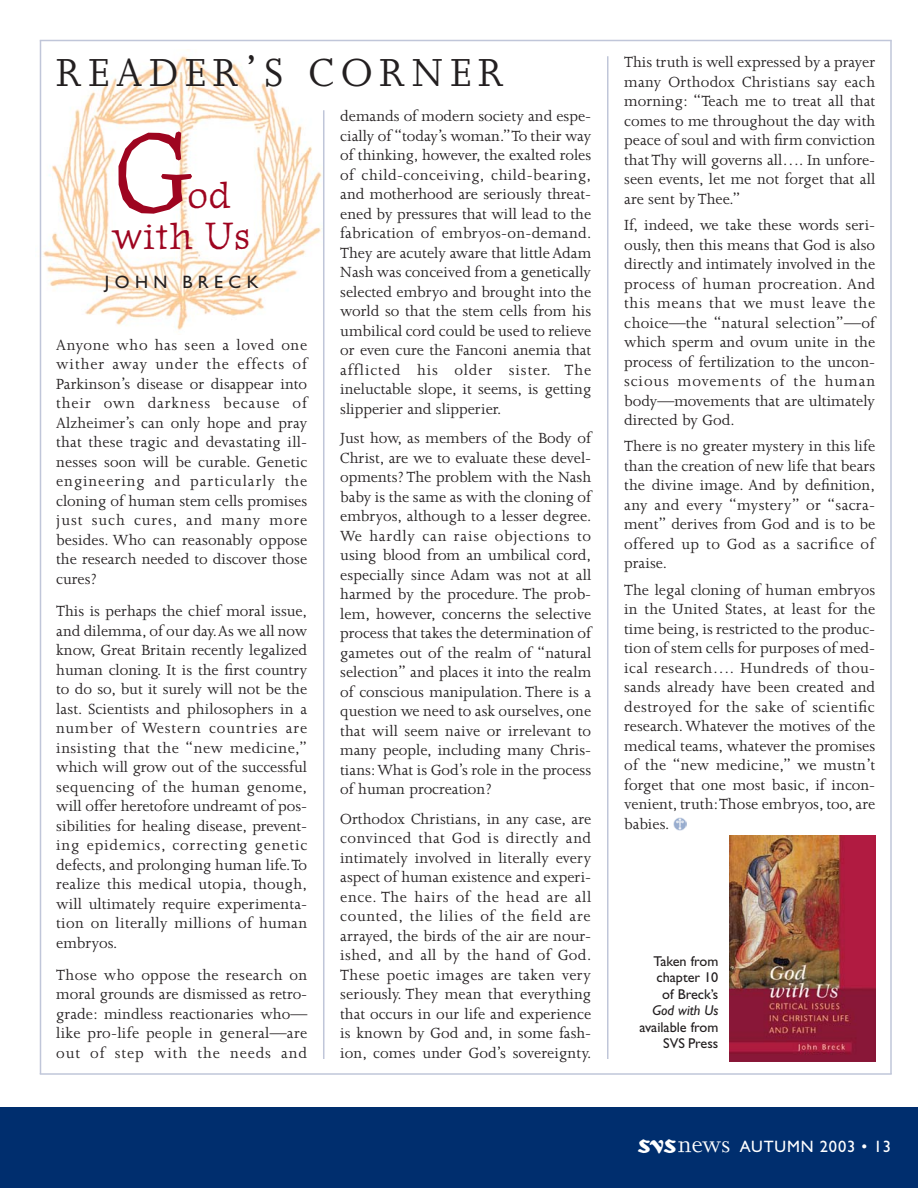
<style>
.page{position:relative;width:918px;height:1188px;background:#fff}
.page>*{position:absolute;margin:0;border:0;box-sizing:border-box;transform-origin:0 0}
.t1{font:112.5px "Journal Text";color:#9e0520}
.t2{font:45px "Joanna";letter-spacing:.155em;color:#231f20}
.t3{font:37.5px/40.5px "Journal Text";color:#9e0520}
.t4{font:18px "Gill Sans";letter-spacing:.3em;color:#231f20}
.t5{font:16.8px/19.5px "Joanna";color:#231f20;text-align:justify}
.t6{font:16.5px "Gill Sans";letter-spacing:.05em;color:#fff}
.t7{font:14.25px/16.5px "Gill Sans";color:#231f20;text-align:right}
.t8{font:italic 14.25px "Gill Sans";color:#231f20}
.s1{font-family:"SVS Logos";font-size:18px}
</style>
<div class="page">
<img style="left:39px;top:50px;width:286px;height:284px">
<div style="left:0;top:1107px;width:918px;height:81px;background:#002e6e"></div>
<hr style="left:40px;top:40px;width:852px;height:1px;background:#c0c6d9">
<hr style="left:40px;top:1073px;width:852px;height:2px;background:#c0c6d9">
<hr style="left:40px;top:40px;width:1px;height:1034px;background:#c0c6d9">
<hr style="left:323px;top:110px;width:1px;height:949px;background:#c0c6d9">
<hr style="left:607px;top:56px;width:2px;height:1003px;background:#c0c6d9">
<hr style="left:890px;top:40px;width:2px;height:1034px;background:#c0c6d9">
<img style="left:729px;top:836px;width:146px;height:226px">
<img style="left:673px;top:817px;width:14px;height:14px">
<h2 class="t2" style="left:56px;top:56px;width:449px">READER’S CORNER</h2>
<h1 class="t1" style="left:112px;top:132px;width:80px">G</h1>
<h3 class="t3" style="left:111px;top:179px;width:141px;text-indent:76px">od with Us</h3>
<p class="t4" style="left:105px;top:276px;width:155px">JOHN BRECK</p>
<p class="t5" style="left:56px;top:337px;width:253px">Anyone who has seen a loved one wither away under the effects of Parkinson’s disease or disappear into their own darkness because of Alzheimer’s can only hope and pray that these tragic and devastating ill&shy;nesses soon will be curable. Genetic engineering and particularly the cloning of human stem cells promises just such cures, and many more besides. Who can reasonably oppose the research needed to discover those cures?</p>
<p class="t5" style="left:56px;top:603px;width:253px">This is perhaps the chief moral issue, and dilemma, of our day.As we all now know, Great Britain recently legalized human cloning. It is the first country to do so, but it surely will not be the last. Scientists and philosophers in a number of Western countries are insisting that the “new medicine,” which will grow out of the successful sequencing of the human genome, will offer heretofore undreamt of pos&shy;sibilities for healing disease, prevent&shy;ing epidemics, correcting genetic defects, and prolonging human life.To realize this medical utopia, though, will ultimately require experimenta&shy;tion on literally millions of human embryos.</p>
<p class="t5" style="left:56px;top:967px;width:253px">Those who oppose the research on moral grounds are dismissed as retro&shy;grade: mindless reactionaries who— like pro-life people in general—are out of step with the needs and</p>
<p class="t5" style="left:340px;top:108px;width:253px">demands of modern society and espe&shy;cially of “today’s woman.”To their way of thinking, however, the exalted roles of child-conceiving, child-bearing, and motherhood are seriously threat&shy;ened by pressures that will lead to the fabrication of embryos-on-demand.<br>They are acutely aware that little Adam Nash was conceived from a genetically selected embryo and brought into the world so that the stem cells from his umbilical cord could be used to relieve or even cure the Fanconi anemia that afflicted his older sister. The ineluctable slope, it seems, is getting slipperier and slipperier.</p>
<p class="t5" style="left:340px;top:430px;width:253px">Just how, as members of the Body of Christ, are we to evaluate these devel&shy;opments? The problem with the Nash baby is the same as with the cloning of embryos, although to a lesser degree.<br>We hardly can raise objections to using blood from an umbilical cord, especially since Adam was not at all harmed by the procedure. The prob&shy;lem, however, concerns the selective process that takes the determination of gametes out of the realm of “natural selection” and places it into the realm of conscious manipulation. There is a question we need to ask ourselves, one that will seem naive or irrelevant to many people, including many Chris&shy;tians:What is God’s role in the process of human procreation?</p>
<p class="t5" style="left:340px;top:811px;width:253px">Orthodox Christians, in any case, are convinced that God is directly and intimately involved in literally every aspect of human existence and experi&shy;ence. The hairs of the head are all counted, the lilies of the field are arrayed, the birds of the air are nour&shy;ished, and all by the hand of God.<br>These poetic images are taken very seriously. They mean that everything that occurs in our life and experience is known by God and, in some fash&shy;ion, comes under God’s sovereignty.</p>
<p class="t5" style="left:624px;top:54px;width:253px">This truth is well expressed by a prayer many Orthodox Christians say each morning: “Teach me to treat all that comes to me throughout the day with peace of soul and with firm conviction that Thy will governs all…. In unfore&shy;seen events, let me not forget that all are sent by Thee.”</p>
<p class="t5" style="left:624px;top:217px;width:253px">If, indeed, we take these words seri&shy;ously, then this means that God is also directly and intimately involved in the process of human procreation. And this means that we must leave the choice—the “natural selection”—of which sperm and ovum unite in the process of fertilization to the uncon&shy;scious movements of the human body—movements that are ultimately directed by God.</p>
<p class="t5" style="left:624px;top:438px;width:253px">There is no greater mystery in this life than the creation of new life that bears the divine image. And by definition, any and every “mystery” or “sacra&shy;ment” derives from God and is to be offered up to God as a sacrifice of praise.</p>
<p class="t5" style="left:624px;top:581px;width:253px">The legal cloning of human embryos in the United States, at least for the time being, is restricted to the produc&shy;tion of stem cells for purposes of med&shy;ical research…. Hundreds of thou&shy;sands already have been created and destroyed for the sake of scientific research. Whatever the motives of the medical teams, whatever the promises of the “new medicine,” we mustn’t forget that one most basic, if incon&shy;venient, truth:Those embryos, too, are babies.</p>
<p class="t7" style="left:654px;top:954px;width:66px">Taken from chapter 10 of Breck’s</p>
<p class="t8" style="left:653px;top:1005px;width:67px">God with Us</p>
<p class="t7" style="left:639px;top:1020px;width:80px">available from<br>SVS Press</p>
<p class="t6" style="left:638px;top:1141px;width:255px"><span class="s1">sn</span> AUTUMN 2003 • 13</p>
</div>
